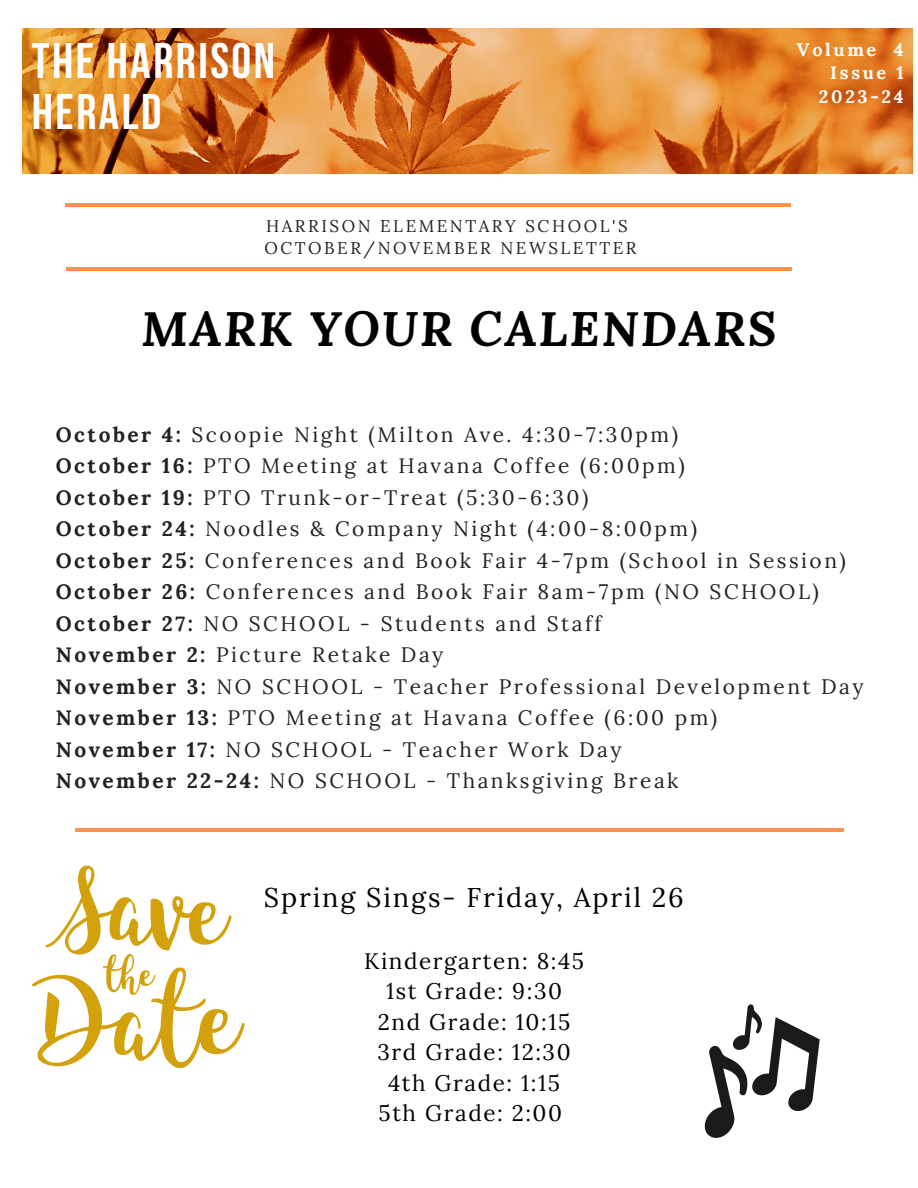
<style>
.page{position:relative;width:918px;height:1188px;background:#fff}
.page>*{position:absolute;margin:0;border:0;box-sizing:border-box;transform-origin:0 0}
.t1{font:700 49.8px/50.8px "Bebas Neue";letter-spacing:.05em;color:#fff}
.t2{font:italic 700 48px "Lora";letter-spacing:.045em;color:#000}
.t3{font:27px "Lora";letter-spacing:.07em;color:#000}
.t4{font:22.5px "Lora";letter-spacing:.07em;color:#000}
.t5{font:20.85px "Lora";letter-spacing:.12em;color:#222}
.t6{font:700 18px "Lora";letter-spacing:.15em;color:#fff}
.t7{font:16.95px "Lora";letter-spacing:.15em;color:#222}
.s1{font-weight:700}
</style>
<div class="page">
<hr style="left:66px;top:203px;width:725px;height:4px;background:#ff914d">
<hr style="left:66px;top:267px;width:725px;height:4px;background:#ff914d">
<img style="left:22px;top:28px;width:890px;height:146px">
<svg style="left:32px;top:866px;width:213px;height:202px"></svg>
<hr style="left:75px;top:828px;width:768px;height:4px;background:#ff914d">
<svg style="left:704px;top:1004px;width:116px;height:134px"></svg>
<p class="t1" style="left:32px;top:40px;width:245px">THE HARRISON<br>HERALD</p>
<p class="t6" style="left:797px;top:38px;width:108px">Volume 4</p>
<p class="t6" style="left:830px;top:61px;width:75px">Issue 1</p>
<p class="t6" style="left:819px;top:85px;width:86px">2023-24</p>
<p class="t7" style="left:266px;top:215px;width:363px">HARRISON ELEMENTARY SCHOOL'S</p>
<p class="t7" style="left:264px;top:237px;width:374px">OCTOBER/NOVEMBER NEWSLETTER</p>
<p class="t2" style="left:141px;top:296px;width:637px">MARK YOUR CALENDARS</p>
<p class="t5" style="left:56px;top:421px;width:624px"><span class="s1">October 4:</span> Scoopie Night (Milton Ave. 4:30-7:30pm)</p>
<p class="t5" style="left:56px;top:452px;width:630px"><span class="s1">October 16:</span> PTO Meeting at Havana Coffee (6:00pm)</p>
<p class="t5" style="left:56px;top:484px;width:534px"><span class="s1">October 19:</span> PTO Trunk-or-Treat (5:30-6:30)</p>
<p class="t5" style="left:56px;top:515px;width:643px"><span class="s1">October 24:</span> Noodles &amp; Company Night (4:00-8:00pm)</p>
<p class="t5" style="left:56px;top:547px;width:792px"><span class="s1">October 25:</span> Conferences and Book Fair 4-7pm (School in Session)</p>
<p class="t5" style="left:56px;top:578px;width:765px"><span class="s1">October 26:</span> Conferences and Book Fair 8am-7pm (NO SCHOOL)</p>
<p class="t5" style="left:56px;top:610px;width:547px"><span class="s1">October 27:</span> NO SCHOOL - Students and Staff</p>
<p class="t5" style="left:56px;top:641px;width:389px"><span class="s1">November 2:</span> Picture Retake Day</p>
<p class="t5" style="left:56px;top:673px;width:809px"><span class="s1">November 3:</span> NO SCHOOL - Teacher Professional Development Day</p>
<p class="t5" style="left:56px;top:704px;width:663px"><span class="s1">November 13:</span> PTO Meeting at Havana Coffee (6:00 pm)</p>
<p class="t5" style="left:56px;top:736px;width:567px"><span class="s1">November 17:</span> NO SCHOOL - Teacher Work Day</p>
<p class="t5" style="left:56px;top:767px;width:624px"><span class="s1">November 22-24:</span> NO SCHOOL - Thanksgiving Break</p>
<p class="t3" style="left:264px;top:880px;width:421px">Spring Sings- Friday, April 26</p>
<p class="t4" style="left:364px;top:946px;width:221px">Kindergarten: 8:45</p>
<p class="t4" style="left:386px;top:977px;width:177px">1st Grade: 9:30</p>
<p class="t4" style="left:378px;top:1007px;width:194px">2nd Grade: 10:15</p>
<p class="t4" style="left:377px;top:1038px;width:195px">3rd Grade: 12:30</p>
<p class="t4" style="left:388px;top:1068px;width:174px">4th Grade: 1:15</p>
<p class="t4" style="left:379px;top:1098px;width:185px">5th Grade: 2:00</p>
</div>
